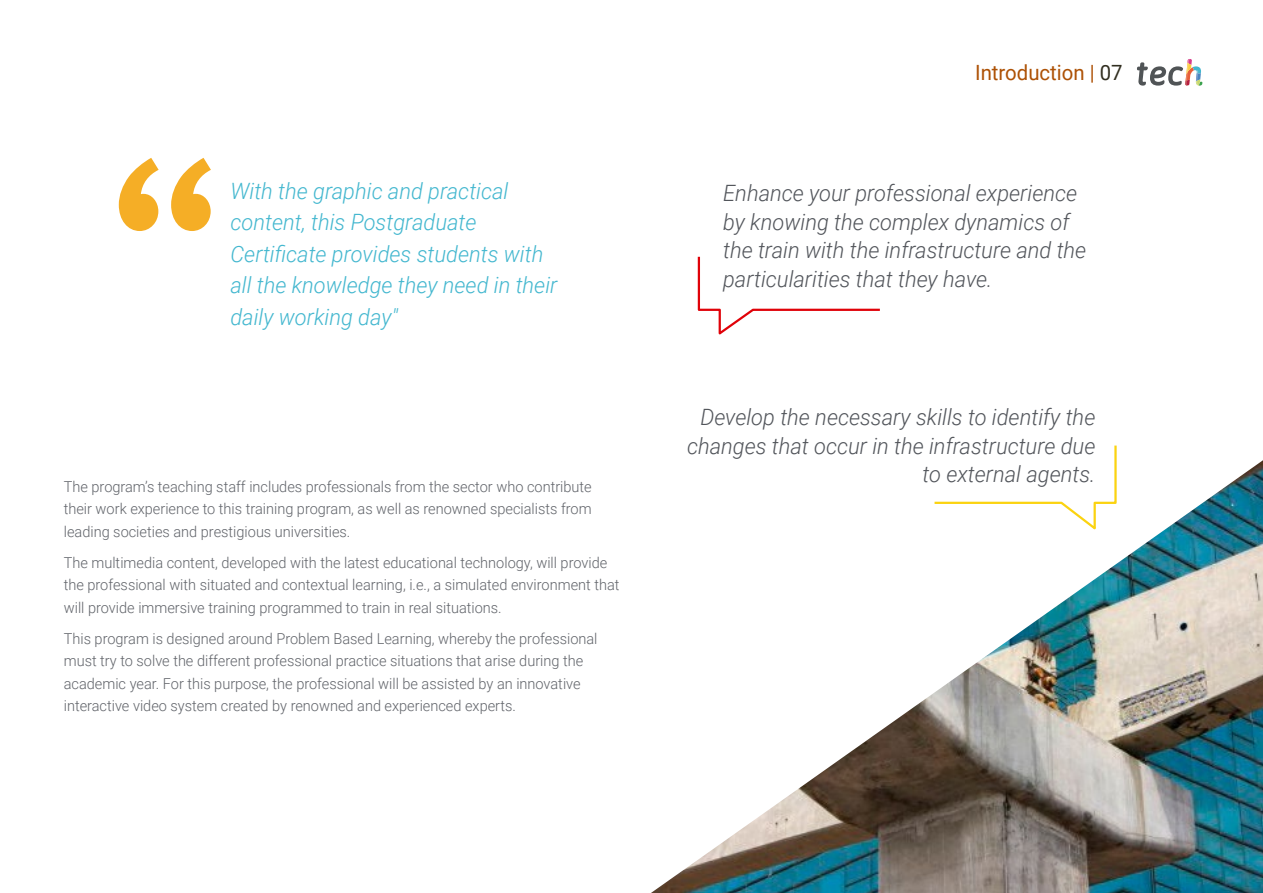
<style>
.page{position:relative;width:1263px;height:893px;background:#fff}
.page>*{position:absolute;margin:0;border:0;box-sizing:border-box;transform-origin:0 0}
.t1{font:italic 300 22.5px/28.5px "Roboto";color:#52555b;text-align:right}
.t2{font:italic 300 22.5px/31.5px "Roboto";color:#43b7cf}
.t3{font:21px "Roboto";color:#ad5105}
.t4{font:300 15px/22.5px "Roboto";color:#61646a}
.s1{color:#312e20}
</style>
<div class="page">
<svg style="left:119px;top:158px;width:92px;height:73px"></svg>
<svg style="left:1137px;top:59px;width:65px;height:27px"></svg>
<img style="left:651px;top:460px;width:612px;height:433px">
<svg style="left:932px;top:445px;width:186px;height:88px"></svg>
<svg style="left:697px;top:256px;width:183px;height:79px"></svg>
<h1 class="t2" style="left:230px;top:174px;width:328px">With the graphic and practical content, this Postgraduate<br>Certificate provides students with all the knowledge they need in their daily working day"</h1>
<p class="t4" style="left:64px;top:475px;width:529px;text-align:justify">The program’s teaching staff includes professionals from the sector who contribute their work experience to this training program, as well as renowned specialists from leading societies and prestigious universities.</p>
<p class="t4" style="left:64px;top:551px;width:557px">The multimedia content, developed with the latest educational technology, will provide the professional with situated and contextual learning, i.e., a simulated environment that will provide immersive training programmed to train in real situations.</p>
<p class="t4" style="left:64px;top:627px;width:535px">This program is designed around Problem Based Learning, whereby the professional must try to solve the different professional practice situations that arise during the academic year. For this purpose, the professional will be assisted by an innovative interactive video system created by renowned and experienced experts.</p>
<h2 class="t3" style="left:975px;top:57px;width:149px">Introduction | <span class="s1">07</span></h2>
<h1 class="t1" style="left:723px;top:178px;width:365px;text-align:left">Enhance your professional experience by knowing the complex dynamics of the train with the infrastructure and the particularities that they have.</h1>
<h1 class="t1" style="left:687px;top:402px;width:410px">Develop the necessary skills to identify the changes that occur in the infrastructure due to external agents.</h1>
</div>
